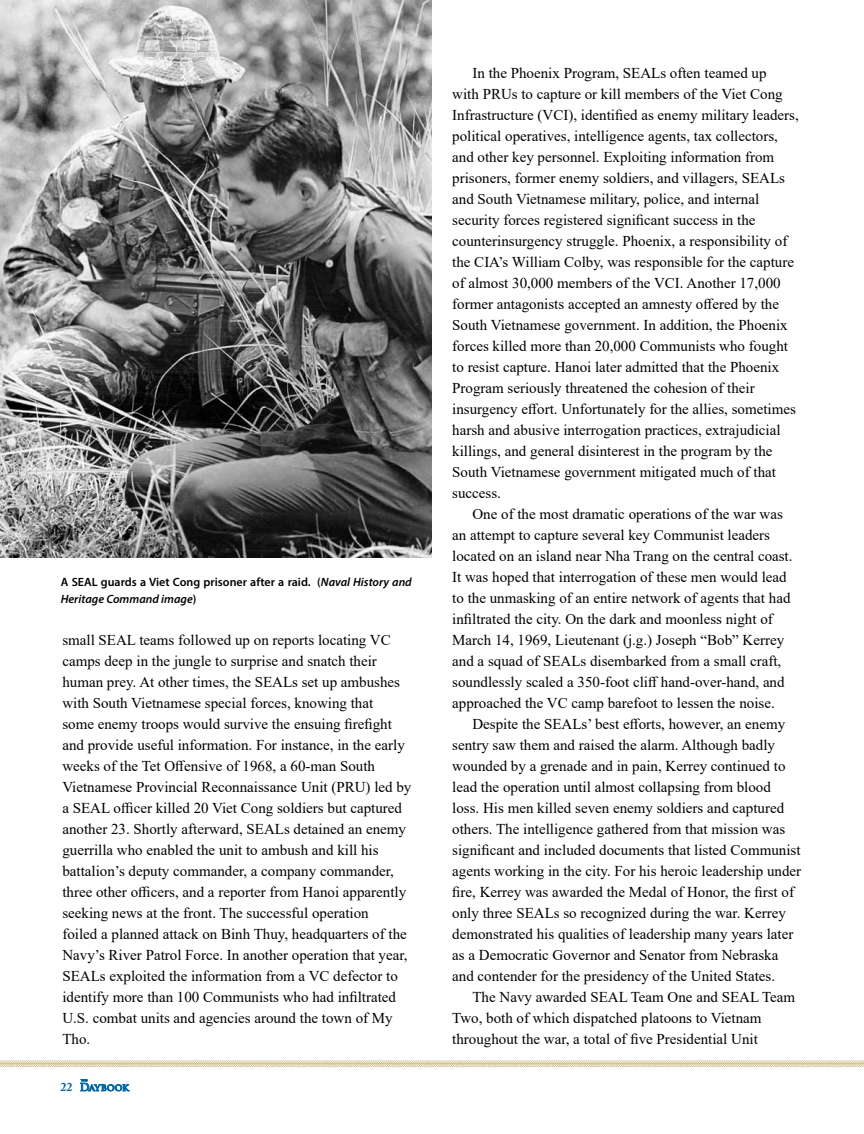
<style>
.page{position:relative;width:864px;height:1134px;background:#fff}
.page>*{position:absolute;margin:0;border:0;box-sizing:border-box;transform-origin:0 0}
.t1{font:15px/21px "Times New Roman";color:#000}
.t2{font:600 12px/16.5px "Myriad Pro";color:#000}
.t3{font:700 12px "Adobe Caslon Pro";color:#0065a4}
.s1{font-style:italic}
</style>
<div class="page">
<svg style="left:0;top:1060px;width:864px;height:7px;background:#e1d8b9"></svg>
<svg style="left:80px;top:1079px;width:50px;height:12px"></svg>
<img style="left:0;top:0;width:432px;height:558px">
<p class="t2" style="left:61px;top:574px;width:353px">A SEAL guards a Viet Cong prisoner after a raid. (<span class="s1">Naval History and<br>Heritage Command image</span>)</p>
<p class="t1" style="left:62px;top:629px;width:351px">small SEAL teams followed up on reports locating VC camps deep in the jungle to surprise and snatch their human prey. At other times, the SEALs set up ambushes with South Vietnamese special forces, knowing that<br>some enemy troops would survive the ensuing firefight and provide useful information. For instance, in the early weeks of the Tet Offensive of 1968, a 60-man South Vietnamese Provincial Reconnaissance Unit (PRU) led by a SEAL officer killed 20 Viet Cong soldiers but captured another 23. Shortly afterward, SEALs detained an enemy guerrilla who enabled the unit to ambush and kill his battalion’s deputy commander, a company commander, three other officers, and a reporter from Hanoi apparently seeking news at the front. The successful operation<br>foiled a planned attack on Binh Thuy, headquarters of the Navy’s River Patrol Force. In another operation that year, SEALs exploited the information from a VC defector to identify more than 100 Communists who had infiltrated U.S. combat units and agencies around the town of My Tho.</p>
<p class="t3" style="left:61px;top:1080px;width:13px">22</p>
<p class="t1" style="left:452px;top:62px;width:348px;text-indent:20px">In the Phoenix Program, SEALs often teamed up<br>with PRUs to capture or kill members of the Viet Cong Infrastructure (VCI), identified as enemy military leaders, political operatives, intelligence agents, tax collectors, and other key personnel. Exploiting information from prisoners, former enemy soldiers, and villagers, SEALs and South Vietnamese military, police, and internal security forces registered significant success in the counterinsurgency struggle. Phoenix, a responsibility of the CIA’s William Colby, was responsible for the capture of almost 30,000 members of the VCI. Another 17,000 former antagonists accepted an amnesty offered by the South Vietnamese government. In addition, the Phoenix forces killed more than 20,000 Communists who fought to resist capture. Hanoi later admitted that the Phoenix Program seriously threatened the cohesion of their insurgency effort. Unfortunately for the allies, sometimes harsh and abusive interrogation practices, extrajudicial killings, and general disinterest in the program by the South Vietnamese government mitigated much of that success.</p>
<p class="t1" style="left:452px;top:503px;width:342px;text-indent:20px">One of the most dramatic operations of the war was an attempt to capture several key Communist leaders located on an island near Nha Trang on the central coast.<br>It was hoped that interrogation of these men would lead to the unmasking of an entire network of agents that had infiltrated the city. On the dark and moonless night of March 14, 1969, Lieutenant (j.g.) Joseph “Bob” Kerrey and a squad of SEALs disembarked from a small craft, soundlessly scaled a 350-foot cliff hand-over-hand, and approached the VC camp barefoot to lessen the noise.</p>
<p class="t1" style="left:452px;top:713px;width:350px;text-indent:20px">Despite the SEALs’ best efforts, however, an enemy sentry saw them and raised the alarm. Although badly wounded by a grenade and in pain, Kerrey continued to lead the operation until almost collapsing from blood loss. His men killed seven enemy soldiers and captured others. The intelligence gathered from that mission was significant and included documents that listed Communist agents working in the city. For his heroic leadership under fire, Kerrey was awarded the Medal of Honor, the first of only three SEALs so recognized during the war. Kerrey demonstrated his qualities of leadership many years later as a Democratic Governor and Senator from Nebraska and contender for the presidency of the United States.</p>
<p class="t1" style="left:452px;top:986px;width:345px;text-indent:20px">The Navy awarded SEAL Team One and SEAL Team<br>Two, both of which dispatched platoons to Vietnam throughout the war, a total of five Presidential Unit</p>
</div>
